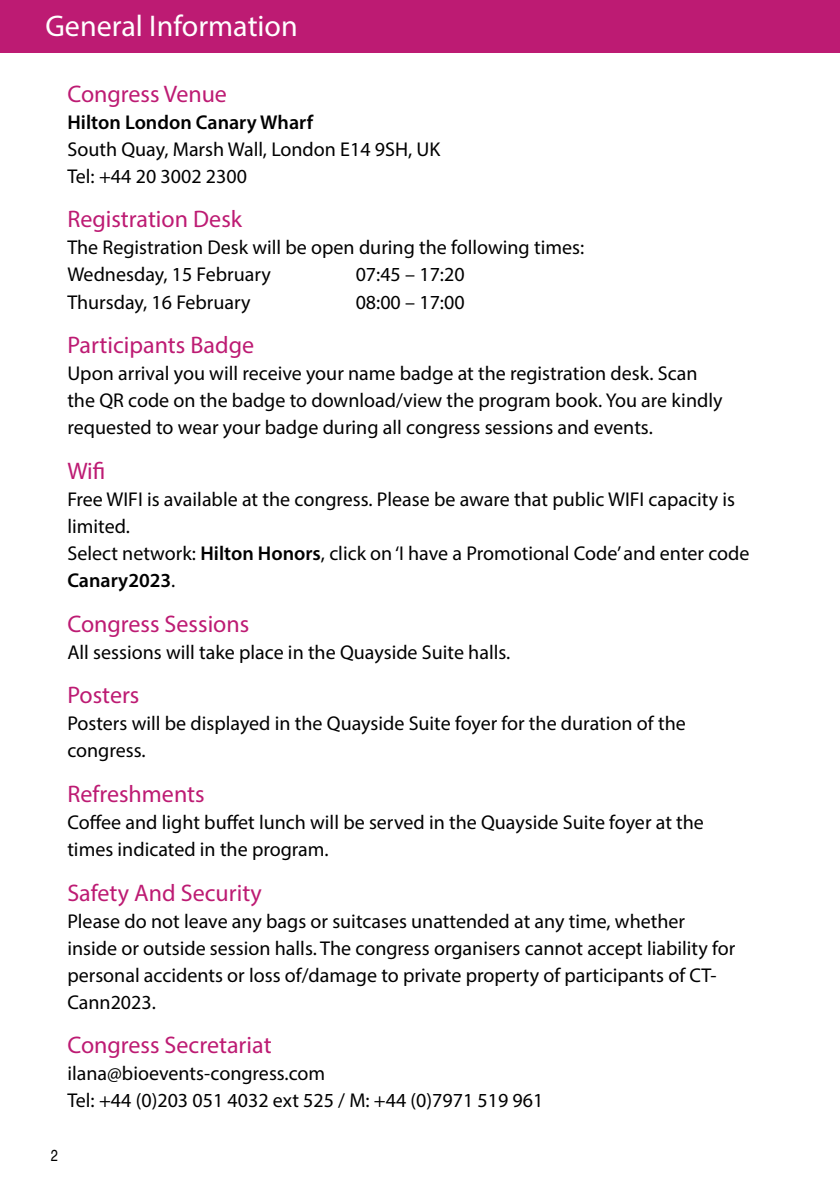
<style>
.page{position:relative;width:840px;height:1191px;background:#fff}
.page>*{position:absolute;margin:0;border:0;box-sizing:border-box;transform-origin:0 0}
.t1{font:30px "Myriad Pro";color:#fff}
.t2{font:24px "Myriad Pro";color:#bd1b73}
.t3{font:20px/27px "Myriad Pro";color:#000}
.t4{font:600 20px "Myriad Pro";color:#000}
.t5{font:16px "Helvetica";color:#000;scale:.8 1}
.s1{font-weight:600}
</style>
<div class="page">
<div style="left:0;top:0;width:839px;height:52px;background:#bd1b73"></div>
<h1 class="t1" style="left:45px;top:8px;width:254px">General Information</h1>
<p class="t2" style="left:67px;top:79px;width:161px">Congress Venue</p>
<p class="t4" style="left:67px;top:109px;width:247px">Hilton London Canary Wharf</p>
<p class="t3" style="left:67px;top:135px;width:374px">South Quay, Marsh Wall, London E14 9SH, UK<br>Tel: +44 20 3002 2300</p>
<p class="t2" style="left:67px;top:204px;width:176px">Registration Desk</p>
<p class="t3" style="left:67px;top:234px;width:518px">The Registration Desk will be open during the following times:<br>Wednesday, 15 February</p>
<p class="t3" style="left:355px;top:261px;width:110px">07:45 – 17:20</p>
<p class="t3" style="left:67px;top:288px;width:185px">Thursday, 16 February</p>
<p class="t3" style="left:355px;top:288px;width:110px">08:00 – 17:00</p>
<p class="t2" style="left:67px;top:330px;width:188px">Participants Badge</p>
<p class="t3" style="left:67px;top:359px;width:656px">Upon arrival you will receive your name badge at the registration desk. Scan the QR code on the badge to download/view the program book. You are kindly requested to wear your badge during all congress sessions and events.</p>
<p class="t2" style="left:67px;top:456px;width:40px">Wifi</p>
<p class="t3" style="left:67px;top:485px;width:683px">Free WIFI is available at the congress. Please be aware that public WIFI capacity is limited.<br>Select network: <span class="s1">Hilton Honors</span>, click on ‘I have a Promotional Code’ and enter code <span class="s1">Canary2023</span>.</p>
<p class="t2" style="left:67px;top:608px;width:183px">Congress Sessions</p>
<p class="t3" style="left:67px;top:638px;width:444px">All sessions will take place in the Quayside Suite halls.</p>
<p class="t2" style="left:67px;top:680px;width:74px">Posters</p>
<p class="t3" style="left:67px;top:709px;width:619px">Posters will be displayed in the Quayside Suite foyer for the duration of the congress.</p>
<p class="t2" style="left:67px;top:779px;width:139px">Refreshments</p>
<p class="t3" style="left:67px;top:808px;width:637px">Coffee and light buffet lunch will be served in the Quayside Suite foyer at the times indicated in the program.</p>
<p class="t2" style="left:67px;top:877px;width:196px">Safety And Security</p>
<p class="t3" style="left:67px;top:907px;width:669px">Please do not leave any bags or suitcases unattended at any time, whether inside or outside session halls. The congress organisers cannot accept liability for personal accidents or loss of/damage to private property of participants of CT-Cann2023.</p>
<p class="t2" style="left:67px;top:1030px;width:206px">Congress Secretariat</p>
<p class="t3" style="left:67px;top:1059px;width:477px">ilana@bioevents-congress.com<br>Tel: +44 (0)203 051 4032 ext 525 / M: +44 (0)7971 519 961</p>
<p class="t5" style="left:51px;top:1142px;width:10px">2</p>
</div>
